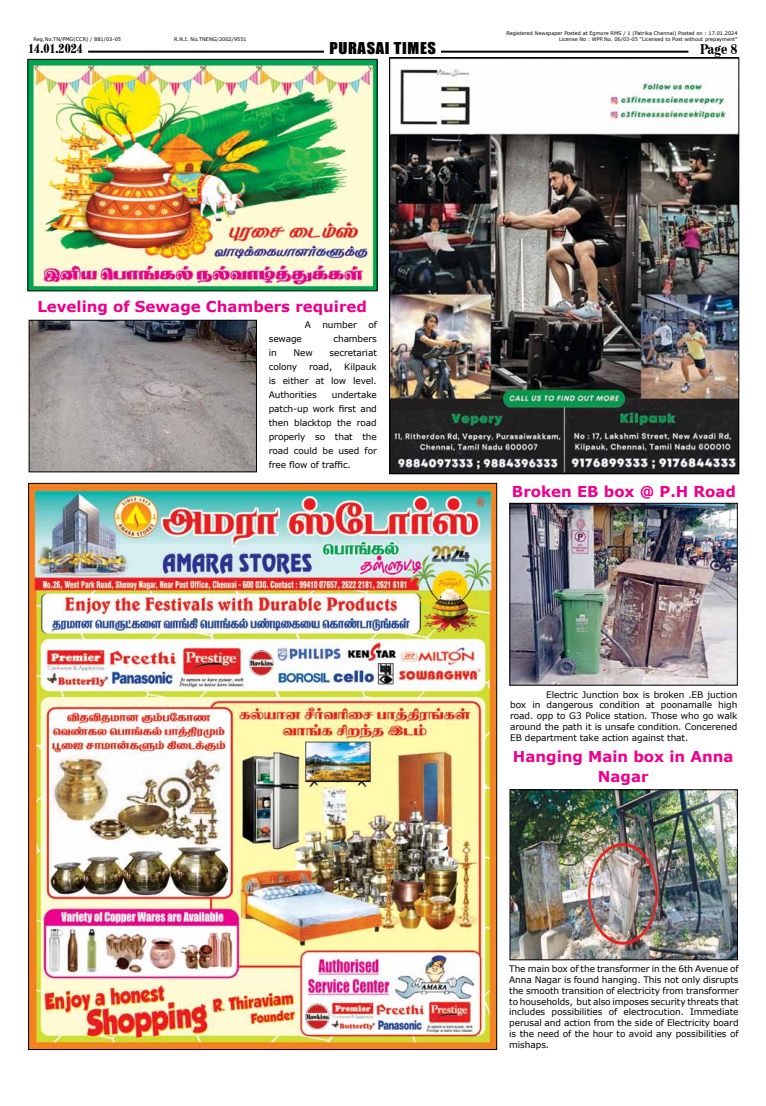
<style>
.page{position:relative;width:766px;height:1106px;background:#fff}
.page>*{position:absolute;margin:0;border:0;box-sizing:border-box;transform-origin:0 0}
.t1{font:700 15px/20px "Verdana";color:#ec008c;text-align:center}
.t2{font:15px "Impact";letter-spacing:.04em;color:#000;scale:1.1 1}
.t3{font:700 condensed 14px "Century 725 BT";color:#000}
.t4{font:700 condensed 13px "Century 725 BT";color:#000}
.t5{font:9px/10.8px "Verdana";letter-spacing:-.01em;color:#000;text-align:justify}
.t6{font:5px/6px "Verdana";color:#000;text-align:right}
</style>
<div class="page">
<hr style="left:441px;top:51px;width:247px;height:2px;background:#000">
<hr style="left:88px;top:51px;width:236px;height:2px;background:#000">
<img style="left:30px;top:485px;width:465px;height:563px">
<img style="left:391px;top:59px;width:346px;height:413px">
<div style="left:389px;top:57px;width:350px;height:417px;border:1px solid #000"></div>
<img style="left:29px;top:61px;width:346px;height:228px">
<div style="left:27px;top:59px;width:350px;height:232px;border:1px solid #000"></div>
<img style="left:31px;top:322px;width:224px;height:148px">
<div style="left:29px;top:320px;width:228px;height:152px;border:1px solid #000"></div>
<img style="left:511px;top:505px;width:224px;height:178px">
<div style="left:509px;top:503px;width:228px;height:182px;border:1px solid #000"></div>
<img style="left:511px;top:791px;width:224px;height:167px">
<div style="left:509px;top:789px;width:228px;height:171px;border:1px solid #000"></div>
<p class="t6" style="left:33px;top:36px;width:89px">Reg.No.TN/PMG(CCR) / 881/03-05</p>
<p class="t6" style="left:174px;top:36px;width:74px">R.N.I. No.TNENG/2002/9551</p>
<p class="t6" style="left:506px;top:30px;width:232px">Registered Newspaper Posted at Egmore RMS / 1 (Patrika Chennai) Posted on : 17.01.2024<br>License No : WPP.No. 06/03-05 “Licensed to Post without prepayment”</p>
<h3 class="t4" style="left:28px;top:41px;width:56px">14.01.2024</h3>
<h1 class="t2" style="left:329px;top:37px;width:98px">PURASAI TIMES</h1>
<h2 class="t3" style="left:699px;top:41px;width:39px">Page 8</h2>
<h1 class="t1" style="left:37px;top:296px;width:331px">Leveling of Sewage Chambers required</h1>
<p class="t5" style="left:305px;top:319px;width:8px">A</p>
<p class="t5" style="left:322px;top:319px;width:36px">number</p>
<p class="t5" style="left:368px;top:319px;width:10px">of</p>
<p class="t5" style="left:269px;top:333px;width:35px">sewage</p>
<p class="t5" style="left:333px;top:333px;width:45px">chambers</p>
<p class="t5" style="left:269px;top:347px;width:10px">in</p>
<p class="t5" style="left:293px;top:347px;width:21px">New</p>
<p class="t5" style="left:329px;top:347px;width:49px">secretariat</p>
<p class="t5" style="left:269px;top:361px;width:30px">colony</p>
<p class="t5" style="left:309px;top:361px;width:25px">road,</p>
<p class="t5" style="left:269px;top:359px;width:110px;line-height:14px;text-indent:75px">Kilpauk is either at low level.<br>Authorities</p>
<p class="t5" style="left:269px;top:387px;width:110px;line-height:14px;text-indent:63px">undertake patch-up work first and then blacktop the road properly so that the road could be used for free flow of traffic.</p>
<h1 class="t1" style="left:512px;top:481px;width:226px">Broken EB box @ P.H Road</h1>
<p class="t5" style="left:510px;top:688px;width:229px;text-indent:36px">Electric Junction box is broken .EB juction box in dangerous condition at poonamalle high road. opp to G3 Police station. Those who go walk around the path it is unsafe condition. Concerened EB department take action against that.</p>
<h1 class="t1" style="left:513px;top:745px;width:222px">Hanging Main box in Anna<br>Nagar</h1>
<p class="t5" style="left:509px;top:963px;width:231px">The main box of the transformer in the 6th Avenue of Anna Nagar is found hanging. This not only disrupts the smooth transition of electricity from transformer to households, but also imposes security threats that includes possibilities of electrocution. Immediate perusal and action from the side of Electricity board is the need of the hour to avoid any possibilities of mishaps.</p>
</div>
